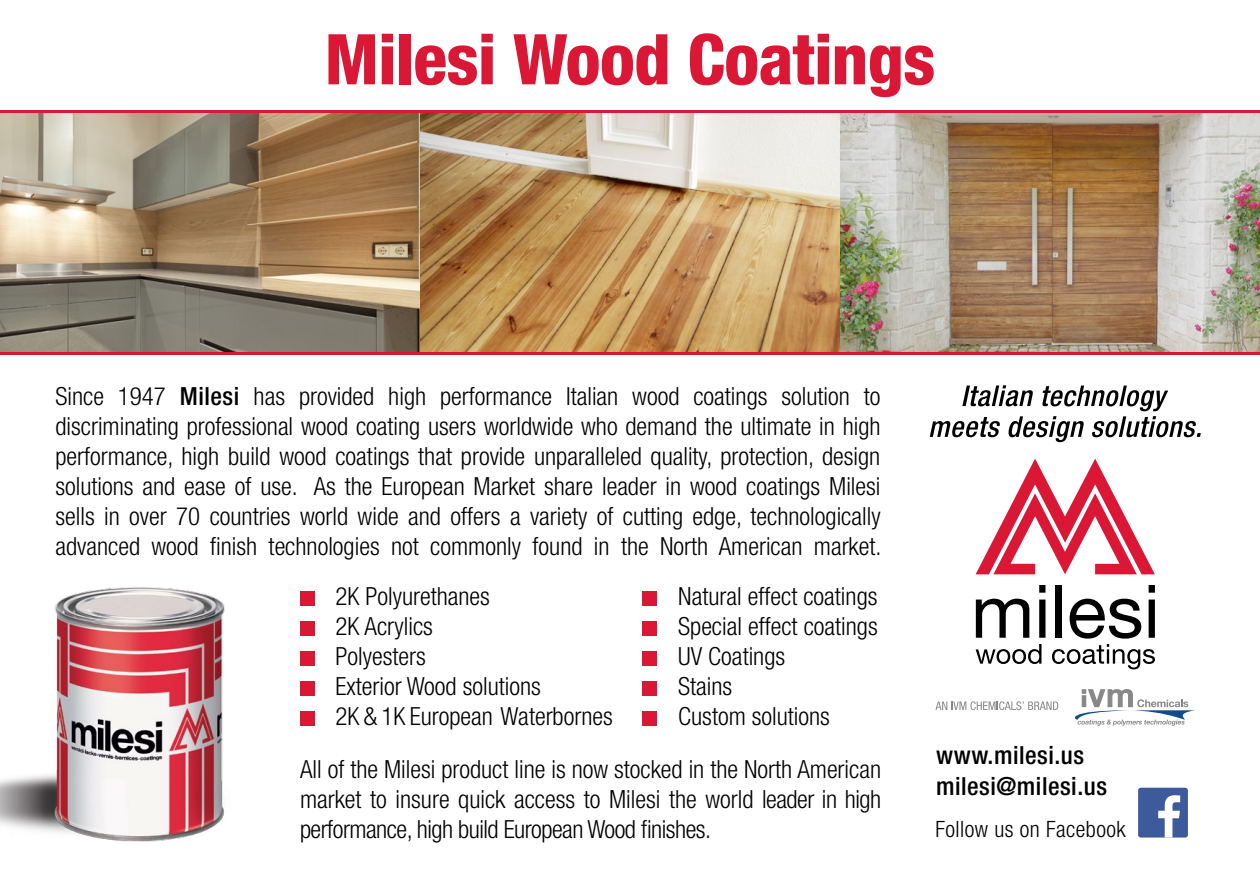
<style>
.page{position:relative;width:1260px;height:878px;background:#fff}
.page>*{position:absolute;margin:0;border:0;box-sizing:border-box;transform-origin:0 0}
.t1{font:800 condensed 70px "Helvetica Neue LT";letter-spacing:-.01em;color:#db1736}
.t2{font:300 condensed 25px/30px "Helvetica Neue LT";color:#000;text-align:justify}
.t3{font:500 condensed 25px/30px "Helvetica Neue LT";letter-spacing:.02em;color:#000}
.t4{font:300 condensed 22.5px "Helvetica Neue LT";letter-spacing:.02em;color:#000}
.s1{font-weight:500}
</style>
<div class="page">
<img style="left:0;top:112px;width:1260px;height:240px">
<hr style="left:0;top:110px;width:1260px;height:2px;background:#db1736">
<hr style="left:0;top:352px;width:1260px;height:2px;background:#db1736">
<div style="left:300px;top:591px;width:14px;height:14px;background:#db1736"></div>
<div style="left:300px;top:621px;width:14px;height:14px;background:#db1736"></div>
<div style="left:300px;top:651px;width:14px;height:14px;background:#db1736"></div>
<div style="left:300px;top:681px;width:14px;height:14px;background:#db1736"></div>
<div style="left:300px;top:711px;width:14px;height:14px;background:#db1736"></div>
<div style="left:643px;top:591px;width:14px;height:14px;background:#db1736"></div>
<div style="left:643px;top:621px;width:14px;height:14px;background:#db1736"></div>
<div style="left:643px;top:651px;width:14px;height:14px;background:#db1736"></div>
<div style="left:643px;top:681px;width:14px;height:14px;background:#db1736"></div>
<div style="left:643px;top:711px;width:14px;height:14px;background:#db1736"></div>
<div style="left:1138px;top:787px;width:50px;height:50px;background:#3d5a9a;border-radius:3px"></div>
<svg style="left:1158px;top:795px;width:22px;height:42px"></svg>
<svg style="left:930px;top:385px;width:271px;height:57px"></svg>
<svg style="left:1075px;top:689px;width:120px;height:36px"></svg>
<svg style="left:935px;top:701px;width:123px;height:9px"></svg>
<svg style="left:976px;top:458px;width:179px;height:116px"></svg>
<svg style="left:976px;top:644px;width:66px;height:20px"></svg>
<svg style="left:1052px;top:644px;width:103px;height:25px"></svg>
<svg style="left:976px;top:598px;width:53px;height:39px"></svg>
<div style="left:1039px;top:585px;width:7px;height:7px;background:#000"></div>
<div style="left:1039px;top:599px;width:7px;height:38px;background:#000"></div>
<div style="left:1056px;top:585px;width:6px;height:52px;background:#000"></div>
<svg style="left:1070px;top:598px;width:71px;height:40px"></svg>
<div style="left:1149px;top:585px;width:6px;height:7px;background:#000"></div>
<div style="left:1149px;top:599px;width:6px;height:38px;background:#000"></div>
<img style="left:0;top:587px;width:225px;height:255px">
<h1 class="t1" style="left:325px;top:16px;width:612px">Milesi Wood Coatings</h1>
<p class="t2" style="left:55px;top:381px;width:828px">Since 1947 <span class="s1">Milesi</span> has provided high performance Italian wood coatings solution to discriminating professional wood coating users worldwide who demand the ultimate in high performance, high build wood coatings that provide unparalleled quality, protection, design solutions and ease of use. As the European Market share leader in wood coatings Milesi sells in over 70 countries world wide and offers a variety of cutting edge, technologically advanced wood finish technologies not commonly found in the North American market.</p>
<p class="t2" style="left:335px;top:581px;width:279px;text-align:left">2K Polyurethanes<br>2K Acrylics<br>Polyesters<br>Exterior Wood solutions<br>2K &amp; 1K European Waterbornes</p>
<p class="t2" style="left:678px;top:581px;width:201px;text-align:left">Natural effect coatings<br>Special effect coatings<br>UV Coatings<br>Stains<br>Custom solutions</p>
<p class="t2" style="left:300px;top:753px;width:583px">All of the Milesi product line is now stocked in the North American market to insure quick access to Milesi the world leader in high performance, high build European Wood finishes.</p>
<p class="t3" style="left:936px;top:740px;width:172px">www.milesi.us milesi@milesi.us</p>
<p class="t4" style="left:935px;top:816px;width:192px">Follow us on Facebook</p>
</div>
